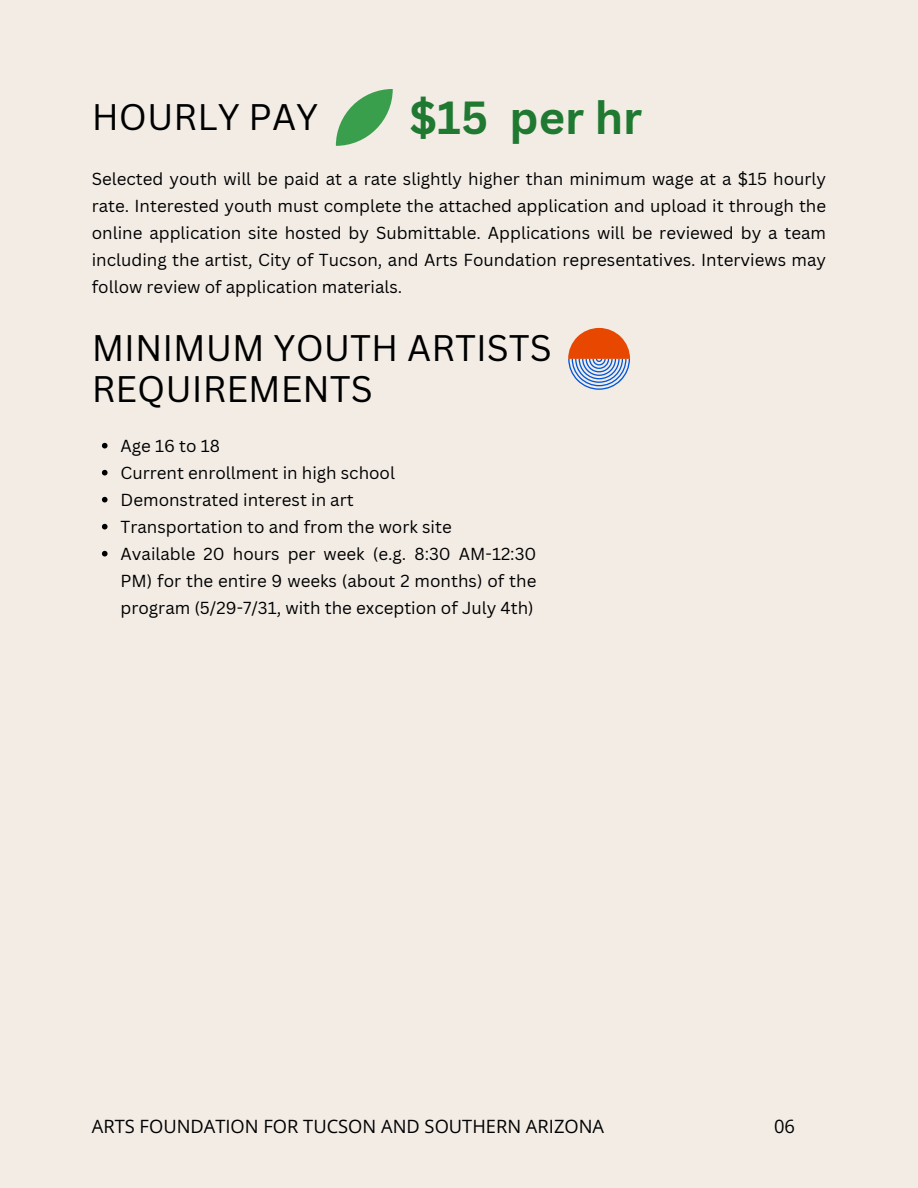
<style>
.page{position:relative;width:918px;height:1188px;background:#f2ece5}
.page>*{position:absolute;margin:0;border:0;box-sizing:border-box;transform-origin:0 0}
.t1{font:700 45.15px "Canva Sans";color:#207931}
.t2{font:36px/40.5px "Canva Sans";color:#000}
.t3{font:18.3px "Open Sans";color:#000}
.t4{font:16.95px/27px "Canva Sans";color:#000}
</style>
<div class="page">
<svg style="left:336px;top:89px;width:57px;height:57px"></svg>
<svg style="left:102px;top:443px;width:6px;height:5px"></svg>
<svg style="left:102px;top:470px;width:6px;height:5px"></svg>
<svg style="left:102px;top:497px;width:6px;height:5px"></svg>
<svg style="left:102px;top:524px;width:6px;height:5px"></svg>
<svg style="left:102px;top:551px;width:6px;height:5px"></svg>
<svg style="left:568px;top:328px;width:62px;height:62px"></svg>
<h2 class="t2" style="left:92px;top:96px;width:228px">HOURLY PAY</h2>
<h1 class="t1" style="left:410px;top:86px;width:234px">$15 per hr</h1>
<p class="t4" style="left:92px;top:165px;width:736px;text-align:justify">Selected youth will be paid at a rate slightly higher than minimum wage at a $15 hourly rate. Interested youth must complete the attached application and upload it through the online application site hosted by Submittable. Applications will be reviewed by a team including the artist, City of Tucson, and Arts Foundation representatives. Interviews may follow review of application materials.</p>
<h2 class="t2" style="left:92px;top:327px;width:462px">MINIMUM YOUTH ARTISTS<br>REQUIREMENTS</h2>
<p class="t4" style="left:121px;top:432px;width:417px">Age 16 to 18<br>Current enrollment in high school<br>Demonstrated interest in art<br>Transportation to and from the work site<br>Available 20 hours per week (e.g. 8:30 AM-12:30<br>PM) for the entire 9 weeks (about 2 months) of the program (5/29-7/31, with the exception of July 4th)</p>
<p class="t3" style="left:92px;top:1113px;width:514px">ARTS FOUNDATION FOR TUCSON AND SOUTHERN ARIZONA</p>
<p class="t3" style="left:774px;top:1113px;width:22px">06</p>
</div>
